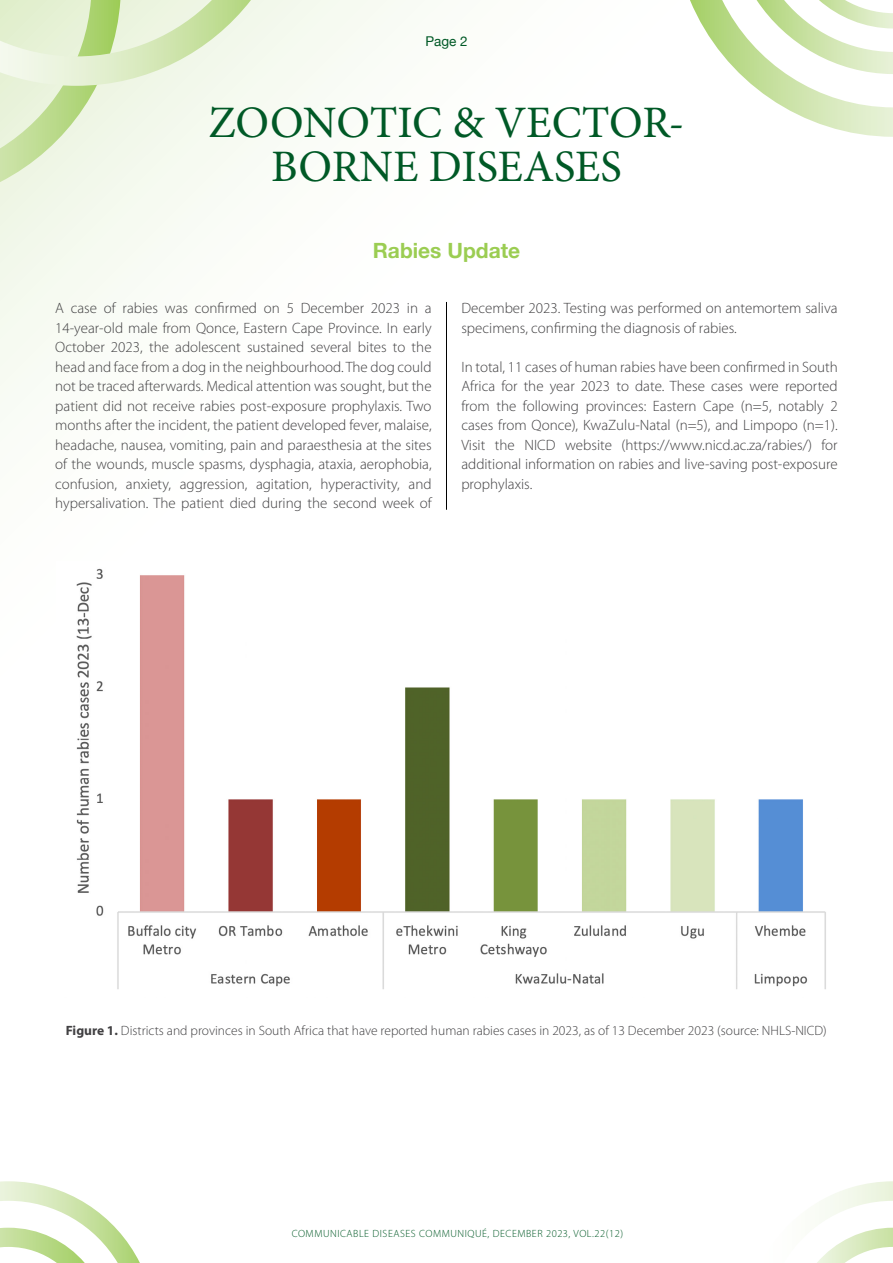
<style>
.page{position:relative;width:893px;height:1263px;background:#fff}
.page>*{position:absolute;margin:0;border:0;box-sizing:border-box;transform-origin:0 0}
.t1{font:45px/43.5px "Minion Pro";color:#005926;text-align:center}
.t2{font:700 21px "Helvetica Neue";color:#9bcd52}
.t3{font:300 15px/19.5px "Myriad Pro";color:#414042;text-align:justify}
.t4{font:300 13.5px "Myriad Pro";color:#414042}
.t5{font:13.5px "Helvetica Neue";color:#005926}
.t6{font:300 10.5px "Myriad Pro";letter-spacing:.05em;color:#005926}
.s1{font-weight:700}
</style>
<div class="page">
<hr style="left:446px;top:302px;width:1px;height:208px;background:#000">
<svg style="left:0;top:0;width:251px;height:182px"></svg>
<svg style="left:690px;top:0;width:203px;height:137px"></svg>
<img style="left:76px;top:568px;width:750px;height:421px">
<svg style="left:817px;top:1181px;width:76px;height:82px"></svg>
<svg style="left:0;top:1181px;width:140px;height:82px"></svg>
<p class="t5" style="left:425px;top:32px;width:44px">Page 2</p>
<h1 class="t1" style="left:208px;top:101px;width:477px">ZOONOTIC &amp; VECTOR-<br>BORNE DISEASES</h1>
<h2 class="t2" style="left:373px;top:234px;width:149px">Rabies Update</h2>
<p class="t3" style="left:55px;top:299px;width:378px">A case of rabies was confirmed on 5 December 2023 in a 14-year-old male from Qonce, Eastern Cape Province. In early October 2023, the adolescent sustained several bites to the head and face from a dog in the neighbourhood. The dog could not be traced afterwards. Medical attention was sought, but the patient did not receive rabies post-exposure prophylaxis. Two months after the incident, the patient developed fever, malaise, headache, nausea, vomiting, pain and paraesthesia at the sites of the wounds, muscle spasms, dysphagia, ataxia, aerophobia, confusion, anxiety, aggression, agitation, hyperactivity, and hypersalivation. The patient died during the second week of</p>
<p class="t3" style="left:461px;top:299px;width:378px">December 2023. Testing was performed on antemortem saliva specimens, confirming the diagnosis of rabies.</p>
<p class="t3" style="left:461px;top:357px;width:378px">In total, 11 cases of human rabies have been confirmed in South Africa for the year 2023 to date. These cases were reported from the following provinces: Eastern Cape (n=5, notably 2 cases from Qonce), KwaZulu-Natal (n=5), and Limpopo (n=1).<br>Visit the NICD website (https://www.nicd.ac.za/rabies/) for additional information on rabies and live-saving post-exposure prophylaxis.</p>
<p class="t4" style="left:66px;top:1023px;width:762px"><span class="s1">Figure 1.</span> Districts and provinces in South Africa that have reported human rabies cases in 2023, as of 13 December 2023 (source: NHLS-NICD)</p>
<p class="t6" style="left:292px;top:1228px;width:333px">COMMUNICABLE DISEASES COMMUNIQUÉ, DECEMBER 2023, VOL.22(12)</p>
</div>
